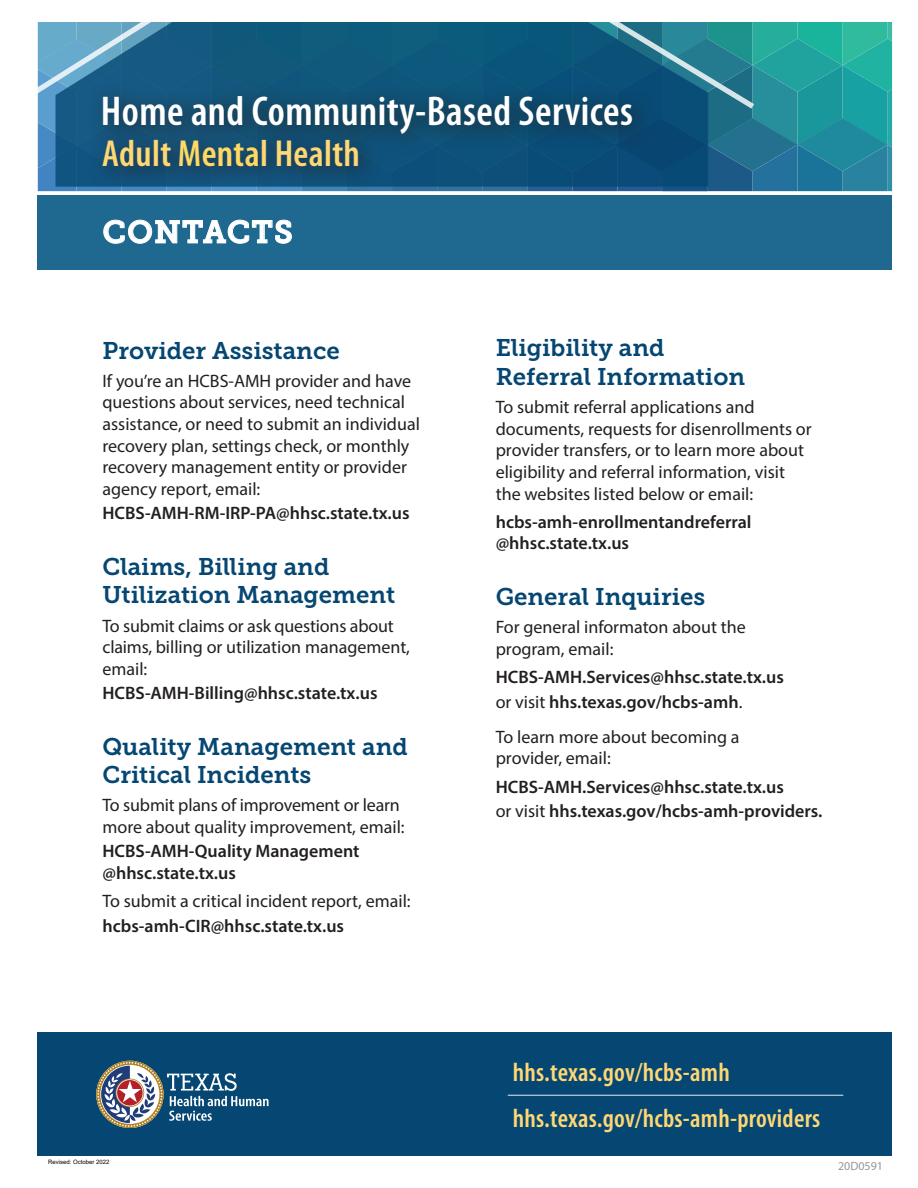
<style>
.page{position:relative;width:918px;height:1188px;background:#fff}
.page>*{position:absolute;margin:0;border:0;box-sizing:border-box;transform-origin:0 0}
.t1{font:600 condensed 41.85px "Myriad Pro";letter-spacing:.01em;color:#fff}
.t2{font:600 condensed 37.8px "Myriad Pro";letter-spacing:.01em;color:#ffd774}
.t3{font:31.5px "Museo Slab 700";letter-spacing:.04em;color:#fff}
.t4{font:600 condensed 26.25px/45.9px "Myriad Pro";letter-spacing:.01em;color:#ffd774}
.t5{font:24px/28.5px "Museo Slab 700";color:#054772}
.t6{font:18px/21.6px "Myriad Pro";color:#231f20}
.t7{font:600 18px/21.6px "Myriad Pro";color:#231f20}
.t8{font:12px "Myriad Pro";color:#949698}
.t9{font:6px "Arial";color:#000}
.s1{color:#ffd962}
.s2{font-weight:400}
</style>
<div class="page">
<svg style="left:38px;top:22px;width:854px;height:169px;background:#248f9c"></svg>
<svg style="left:56px;top:111px;width:652px;height:76px;background:#0c4e79"></svg>
<div style="left:38px;top:196px;width:854px;height:74px;background:#1f688f"></div>
<div style="left:38px;top:1032px;width:854px;height:124px;background:#054772"></div>
<svg style="left:37px;top:22px;width:719px;height:89px;background:#226c8b"></svg>
<div style="left:85px;top:79px;width:573px;height:114px;background:#231f20;opacity:.43"></div>
<svg style="left:103px;top:220px;width:189px;height:24px"></svg>
<svg style="left:96px;top:1061px;width:173px;height:67px"></svg>
<hr style="left:508px;top:1095px;width:335px;height:1px;background:#fff">
<h1 class="t1" style="left:101px;top:85px;width:534px">Home and Community-Based Services</h1>
<h2 class="t2" style="left:102px;top:131px;width:259px">Adult <span class="s1">Menta</span>l Health</h2>
<h3 class="t3" style="left:102px;top:214px;width:192px">CONTACTS</h3>
<h3 class="t5" style="left:102px;top:336px;width:239px">Provider Assistance</h3>
<p class="t6" style="left:102px;top:370px;width:319px">If you’re an HCBS-AMH provider and have questions about services, need technical assistance, or need to submit an individual recovery plan, settings check, or monthly recovery management entity or provider agency report, email:</p>
<p class="t7" style="left:102px;top:502px;width:309px">HCBS-AMH-RM-IRP-PA@hhsc.state.tx.us</p>
<h3 class="t5" style="left:102px;top:552px;width:294px">Claims, Billing and<br>Utilization Management</h3>
<p class="t6" style="left:102px;top:614px;width:309px">To submit claims or ask questions about claims, billing or utilization management, email:</p>
<p class="t7" style="left:102px;top:682px;width:277px">HCBS-AMH-Billing@hhsc.state.tx.us</p>
<h3 class="t5" style="left:102px;top:732px;width:307px">Quality Management and<br>Critical Incidents</h3>
<p class="t6" style="left:102px;top:794px;width:304px">To submit plans of improvement or learn more about quality improvement, email:</p>
<p class="t7" style="left:102px;top:840px;width:259px">HCBS-AMH-Quality Management @hhsc.state.tx.us</p>
<p class="t6" style="left:102px;top:890px;width:310px">To submit a critical incident report, email:</p>
<p class="t7" style="left:102px;top:914px;width:243px">hcbs-amh-CIR@hhsc.state.tx.us</p>
<h3 class="t5" style="left:496px;top:334px;width:251px">Eligibility and<br>Referral Information</h3>
<p class="t6" style="left:496px;top:396px;width:318px">To submit referral applications and documents, requests for disenrollments or provider transfers, or to learn more about eligibility and referral information, visit the websites listed below or email:</p>
<p class="t7" style="left:496px;top:511px;width:257px">hcbs-amh-enrollmentandreferral @hhsc.state.tx.us</p>
<h3 class="t5" style="left:496px;top:583px;width:211px">General Inquiries</h3>
<p class="t6" style="left:496px;top:616px;width:252px">For general informaton about the program, email:</p>
<p class="t7" style="left:496px;top:665px;width:290px;line-height:24.3px">HCBS-AMH.Services@hhsc.state.tx.us <span class="s2">or visit</span> hhs.texas.gov/hcbs-amh<span class="s2">.</span></p>
<p class="t6" style="left:496px;top:726px;width:245px">To learn more about becoming a provider, email:</p>
<p class="t7" style="left:496px;top:774px;width:328px;line-height:24.3px">HCBS-AMH.Services@hhsc.state.tx.us<br><span class="s2">or visit</span> hhs.texas.gov/hcbs-amh-providers.</p>
<p class="t9" style="left:48px;top:1158px;width:63px">Revised: October 2022</p>
<h3 class="t4" style="left:513px;top:1049px;width:309px">hhs.texas.gov/hcbs-amh hhs.texas.gov/hcbs-amh-providers</h3>
<p class="t8" style="left:838px;top:1159px;width:46px">20D0591</p>
</div>
